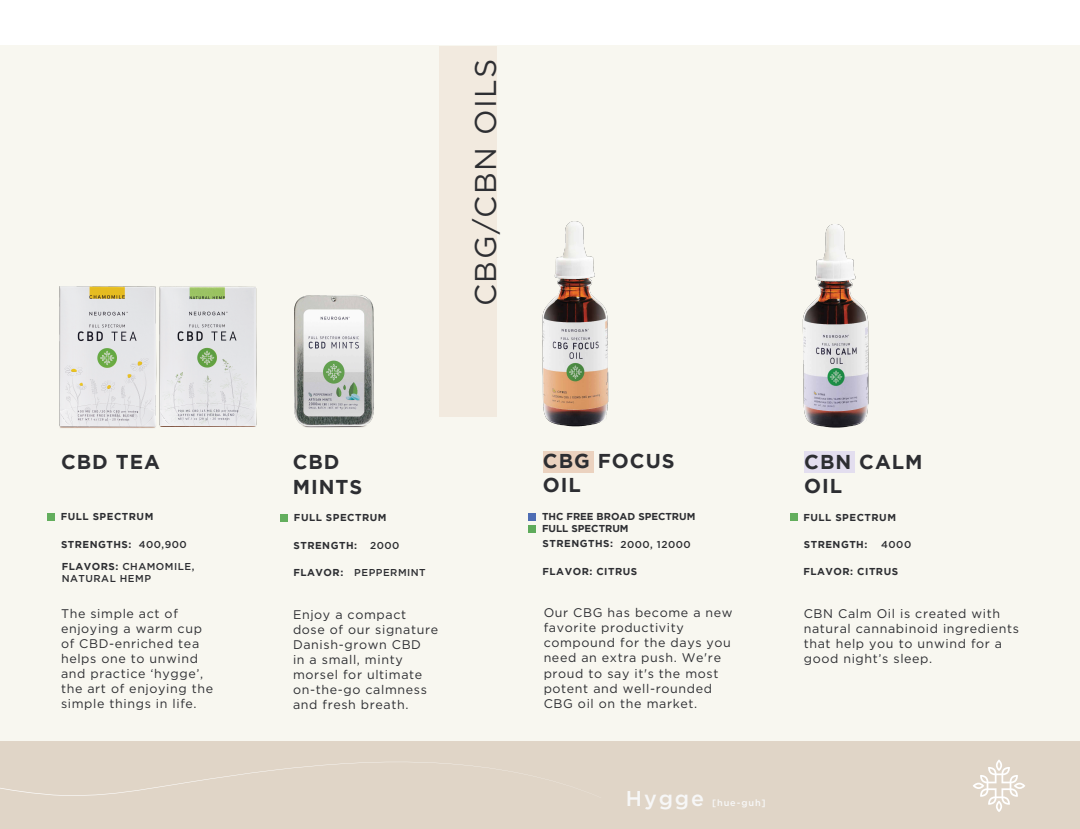
<style>
.page{position:relative;width:1080px;height:829px;background:#fff}
.page>*{position:absolute;margin:0;border:0;box-sizing:border-box;transform-origin:0 0}
.t1{font:30px "Gotham";letter-spacing:.05em;color:#2d2e32}
.t2{font:500 21.5px "Gotham";letter-spacing:.09em;color:#f7f7f7}
.t3{font:700 20px/24px "Gotham";letter-spacing:.05em;color:#2d2e32}
.t4{font:12.5px/15px "Gotham";letter-spacing:.05em;color:#2d2e32}
.t5{font:700 10px "Gotham";letter-spacing:.05em;color:#2d2e32}
.t6{font:500 10px/12px "Gotham";letter-spacing:.05em;color:#2d2e32}
.t7{font:700 10px/12px "Gotham";color:#2d2e32}
.t8{font:500 9.25px "Gotham";letter-spacing:.1em;color:#f7f7f7}
.s1{font-weight:500}
.s2{font-weight:700}
</style>
<div class="page">
<div style="left:0;top:46px;width:1080px;height:782px;background:#f8f7f0"></div>
<div style="left:804px;top:451px;width:51px;height:21px;background:#e3deef"></div>
<div style="left:47px;top:513px;width:8px;height:7px;background:#63ae5d"></div>
<div style="left:790px;top:513px;width:7px;height:7px;background:#63ae5d"></div>
<div style="left:0;top:740px;width:1080px;height:88px;background:#e0d5c7"></div>
<svg style="left:0;top:762px;width:526px;height:34px"></svg>
<svg style="left:973px;top:760px;width:52px;height:51px"></svg>
<div style="left:281px;top:514px;width:7px;height:7px;background:#63ae5d"></div>
<img style="left:802px;top:224px;width:67px;height:204px">
<img style="left:59px;top:286px;width:51px;height:142px">
<img style="left:110px;top:286px;width:124px;height:142px">
<img style="left:234px;top:286px;width:140px;height:142px">
<div style="left:543px;top:450px;width:50px;height:22px;background:#ebd2bf"></div>
<img style="left:443px;top:194px;width:166px;height:261px">
<div style="left:529px;top:513px;width:7px;height:7px;background:#4e6db4"></div>
<div style="left:529px;top:524px;width:7px;height:8px;background:#5eab5b"></div>
<div style="left:439px;top:46px;width:57px;height:370px;background:#f2eadf"></div>
<h1 class="t1" style="left:466px;top:306px;width:249px;rotate:-90deg">CBG/CBN OILS</h1>
<h3 class="t3" style="left:61px;top:449px;width:101px">CBD TEA</h3>
<h3 class="t3" style="left:293px;top:449px;width:71px">CBD<br>MINTS</h3>
<h3 class="t3" style="left:543px;top:448px;width:133px">CBG FOCUS<br>OIL</h3>
<h3 class="t3" style="left:804px;top:449px;width:120px">CBN CALM<br>OIL</h3>
<p class="t5" style="left:61px;top:510px;width:94px">FULL SPECTRUM</p>
<p class="t5" style="left:294px;top:511px;width:94px">FULL SPECTRUM</p>
<p class="t5" style="left:61px;top:538px;width:127px">STRENGTHS: <span class="s1">400,900</span></p>
<p class="t6" style="left:62px;top:560px;width:134px"><span class="s2">FLAVORS:</span> CHAMOMILE,<br>NATURAL HEMP</p>
<p class="t5" style="left:294px;top:539px;width:65px">STRENGTH:</p>
<p class="t6" style="left:370px;top:538px;width:31px">2000</p>
<p class="t6" style="left:294px;top:566px;width:134px"><span class="s2">FLAVOR:</span> PEPPERMINT</p>
<p class="t4" style="left:61px;top:605px;width:154px">The simple act of enjoying a warm cup of CBD-enriched tea helps one to unwind and practice ‘hygge’, the art of enjoying the simple things in life.</p>
<p class="t4" style="left:293px;top:606px;width:147px">Enjoy a compact dose of our signature<br>Danish-grown CBD<br>in a small, minty morsel for ultimate on-the-go calmness and fresh breath.</p>
<p class="t7" style="left:542px;top:510px;width:155px">THC FREE BROAD SPECTRUM<br>FULL SPECTRUM</p>
<p class="t5" style="left:543px;top:537px;width:150px">STRENGTHS: <span class="s1">2000, 12000</span></p>
<p class="t5" style="left:543px;top:565px;width:96px">FLAVOR: CITRUS</p>
<p class="t4" style="left:544px;top:605px;width:191px">Our CBG has become a new favorite productivity compound for the days you need an extra push. We're proud to say it's the most potent and well-rounded<br>CBG oil on the market.</p>
<p class="t5" style="left:803px;top:511px;width:94px">FULL SPECTRUM</p>
<p class="t5" style="left:804px;top:538px;width:65px">STRENGTH:</p>
<p class="t6" style="left:881px;top:538px;width:32px">4000</p>
<p class="t5" style="left:803px;top:565px;width:96px">FLAVOR: CITRUS</p>
<p class="t4" style="left:804px;top:605px;width:217px">CBN Calm Oil is created with natural cannabinoid ingredients that help you to unwind for a good night’s sleep.</p>
<h2 class="t2" style="left:626px;top:783px;width:80px">Hygge</h2>
<p class="t8" style="left:712px;top:796px;width:55px">[hue-guh]</p>
</div>
